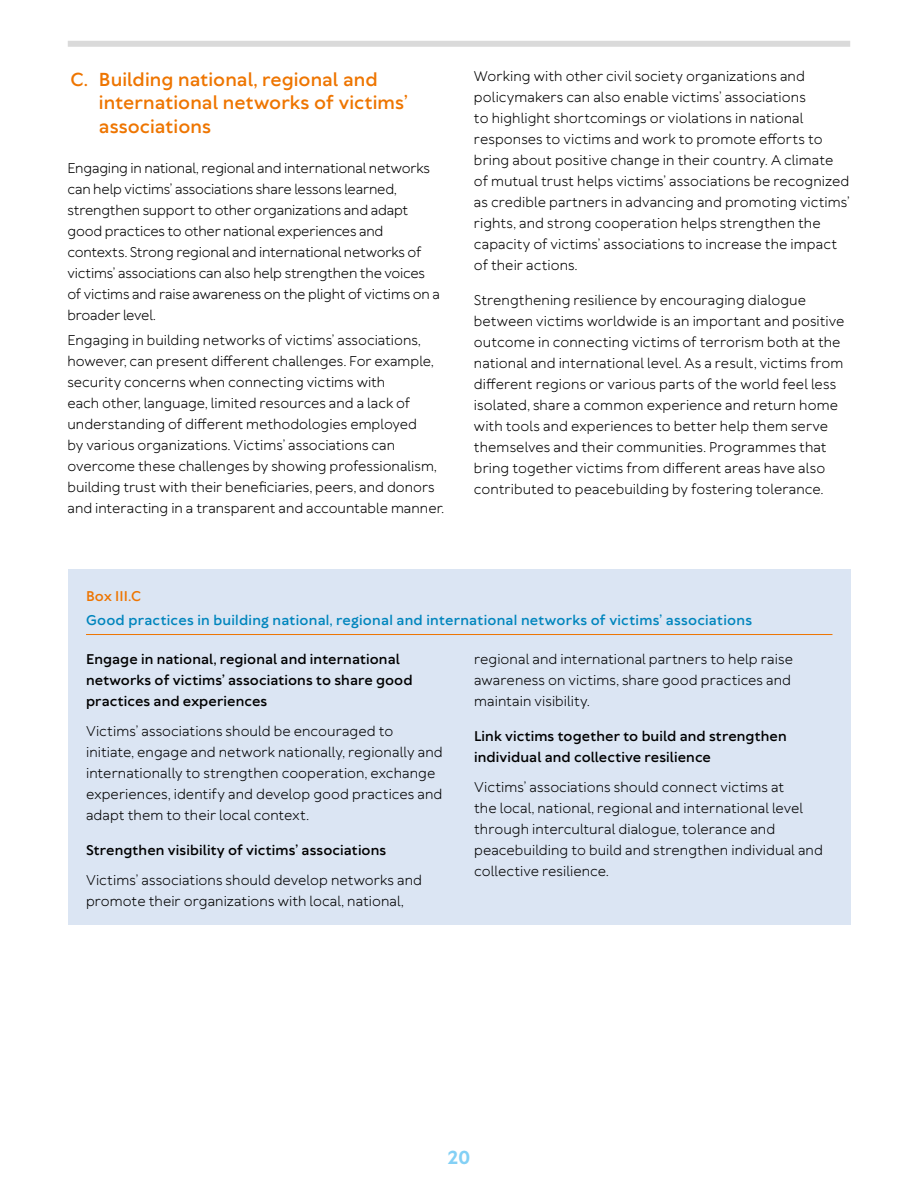
<style>
.page{position:relative;width:918px;height:1188px;background:#fff}
.page>*{position:absolute;margin:0;border:0;box-sizing:border-box;transform-origin:0 0}
.t1{font:600 18px/24px "TT Wellingtons";letter-spacing:.005em;color:#ee7501}
.t2{font:700 18px "TT Wellingtons";color:#83d0f5}
.t3{font:13.5px/21px "TT Wellingtons";letter-spacing:.005em;color:#000}
.t4{font:13.5px/21px "TT Wellingtons";letter-spacing:-.015em;color:#000}
.t5{font:600 13.5px/21px "TT Wellingtons";letter-spacing:.01em;color:#000}
.t6{font:600 13.5px "TT Wellingtons";letter-spacing:.02em;color:#0085bd}
.t7{font:600 13.5px "TT Wellingtons";letter-spacing:.01em;color:#ee7501}
</style>
<div class="page">
<div style="left:68px;top:41px;width:782px;height:6px;background:#dadada"></div>
<div style="left:68px;top:570px;width:782px;height:355px;background:#dbe5f3"></div>
<hr style="left:86px;top:634px;width:746px;height:1px;background:#ee7501">
<h1 class="t1" style="left:99px;top:67px;width:310px;text-indent:-28px">C. Building national, regional and international networks of victims’ associations</h1>
<p class="t4" style="left:68px;top:157px;width:374px">Engaging in national, regional and international networks can help victims’ associations share lessons learned, strengthen support to other organizations and adapt good practices to other national experiences and contexts. Strong regional and international networks of victims’ associations can also help strengthen the voices of victims and raise awareness on the plight of victims on a broader level.</p>
<p class="t3" style="left:68px;top:330px;width:378px">Engaging in building networks of victims’ associations, however, can present different challenges. For example, security concerns when connecting victims with<br>each other, language, limited resources and a lack of understanding of different methodologies employed<br>by various organizations. Victims’ associations can overcome these challenges by showing professionalism, building trust with their beneficiaries, peers, and donors and interacting in a transparent and accountable manner.</p>
<p class="t3" style="left:474px;top:66px;width:377px">Working with other civil society organizations and policymakers can also enable victims’ associations<br>to highlight shortcomings or violations in national responses to victims and work to promote efforts to bring about positive change in their country. A climate of mutual trust helps victims’ associations be recognized as credible partners in advancing and promoting victims’ rights, and strong cooperation helps strengthen the capacity of victims’ associations to increase the impact of their actions.</p>
<p class="t3" style="left:474px;top:289px;width:372px">Strengthening resilience by encouraging dialogue between victims worldwide is an important and positive outcome in connecting victims of terrorism both at the national and international level. As a result, victims from different regions or various parts of the world feel less isolated, share a common experience and return home with tools and experiences to better help them serve themselves and their communities. Programmes that bring together victims from different areas have also contributed to peacebuilding by fostering tolerance.</p>
<p class="t7" style="left:86px;top:588px;width:57px">Box III.C</p>
<p class="t6" style="left:86px;top:612px;width:668px">Good practices in building national, regional and international networks of victims’ associations</p>
<p class="t5" style="left:86px;top:649px;width:328px">Engage in national, regional and international networks of victims’ associations to share good practices and experiences</p>
<p class="t3" style="left:86px;top:721px;width:358px">Victims’ associations should be encouraged to initiate, engage and network nationally, regionally and internationally to strengthen cooperation, exchange experiences, identify and develop good practices and adapt them to their local context.</p>
<p class="t5" style="left:86px;top:839px;width:302px">Strengthen visibility of victims’ associations</p>
<p class="t3" style="left:86px;top:869px;width:337px">Victims’ associations should develop networks and promote their organizations with local, national,</p>
<p class="t3" style="left:474px;top:649px;width:320px">regional and international partners to help raise awareness on victims, share good practices and maintain visibility.</p>
<p class="t5" style="left:474px;top:725px;width:314px">Link victims together to build and strengthen individual and collective resilience</p>
<p class="t3" style="left:474px;top:776px;width:350px">Victims’ associations should connect victims at<br>the local, national, regional and international level through intercultural dialogue, tolerance and peacebuilding to build and strengthen individual and collective resilience.</p>
<h1 class="t2" style="left:448px;top:1146px;width:24px">20</h1>
</div>
